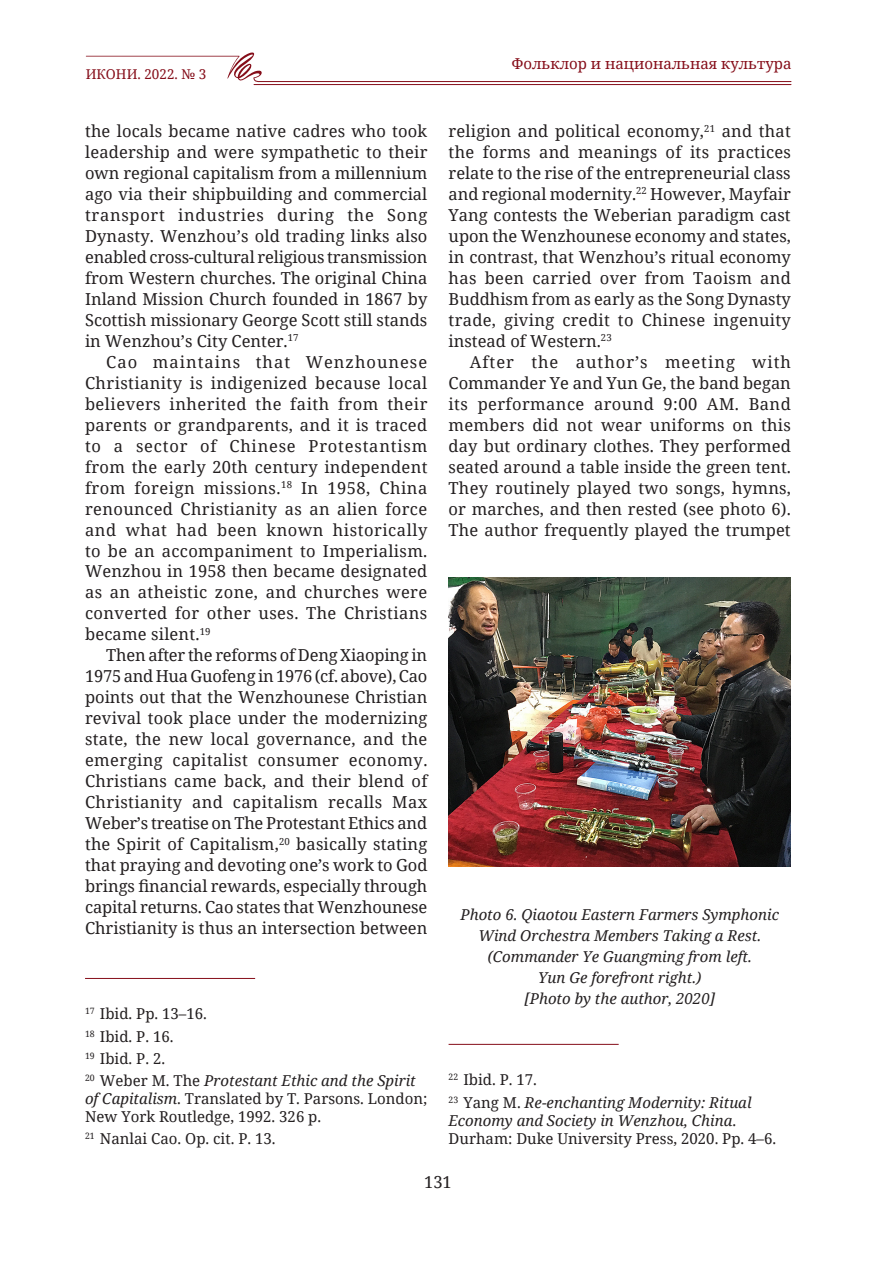
<style>
.page{position:relative;width:893px;height:1263px;background:#fff}
.page>*{position:absolute;margin:0;border:0;box-sizing:border-box;transform-origin:0 0}
.Текст{font:16.5px/21px "Noto Serif";letter-spacing:.005em;color:#231f20;text-align:justify}
.Примечание{font:15px/18px "Noto Serif";color:#231f20}
.Фото{font:italic 15px/21px "Noto Serif";color:#231f20;text-align:center}
.Примечание-2{font:italic 15px/18px "Noto Serif";color:#231f20}
.t1{font:15px "Noto Serif";color:#850d19}
.t2{font:13.5px "Noto Serif";color:#850d19}
.s1{font-style:italic}
.s2{font-style:normal}
</style>
<div class="page">
<svg style="left:86px;top:52px;width:706px;height:30px"></svg>
<hr style="left:254px;top:84px;width:537px;height:1px;background:#850d19">
<hr style="left:85px;top:978px;width:170px;height:1px;background:#850d19">
<hr style="left:449px;top:1044px;width:170px;height:1px;background:#850d19">
<img style="left:449px;top:577px;width:342px;height:289px">
<p class="t2" style="left:86px;top:64px;width:122px">ИКОНИ. 2022. № 3</p>
<p class="Текст" style="left:85px;top:120px;width:344px">the locals became native cadres who took leadership and were sympathetic to their own regional capitalism from a millennium ago via their shipbuilding and commercial transport industries during the Song Dynasty. Wenzhou’s old trading links also enabled cross-cultural religious transmission from Western churches. The original China Inland Mission Church founded in 1867 by Scottish missionary George Scott still stands in Wenzhou’s City Center.<sup>17</sup></p>
<p class="Текст" style="left:85px;top:351px;width:344px;text-indent:21px">Cao maintains that Wenzhounese Christianity is indigenized because local believers inherited the faith from their parents or grandparents, and it is traced to a sector of Chinese Protestantism from the early 20th century independent from foreign missions.<sup>18</sup> In 1958, China renounced Christianity as an alien force and what had been known historically to be an accompaniment to Imperialism.<br>Wenzhou in 1958 then became designated as an atheistic zone, and churches were converted for other uses. The Christians became silent.<sup>19</sup></p>
<p class="Текст" style="left:85px;top:644px;width:344px;text-indent:21px">Then after the reforms of Deng Xiaoping in 1975 and Hua Guofeng in 1976 (cf. above), Cao points out that the Wenzhounese Christian revival took place under the modernizing state, the new local governance, and the emerging capitalist consumer economy.<br>Christians came back, and their blend of Christianity and capitalism recalls Max Weber’s treatise on The Protestant Ethics and the Spirit of Capitalism,<sup>20</sup> basically stating that praying and devoting one’s work to God brings financial rewards, especially through capital returns. Cao states that Wenzhounese Christianity is thus an intersection between</p>
<p class="Примечание" style="left:85px;top:1004px;width:123px"><sup>17</sup> Ibid. Pp. 13–16.</p>
<p class="Примечание" style="left:85px;top:1027px;width:90px"><sup>18</sup> Ibid. P. 16.</p>
<p class="Примечание" style="left:85px;top:1049px;width:82px"><sup>19</sup> Ibid. P. 2.</p>
<p class="Примечание" style="left:85px;top:1071px;width:344px"><sup>20</sup> Weber M. The <span class="s1">Protestant Ethic and the Spirit of Capitalism</span>. Translated by T. Parsons. London;<br>New York Routledge, 1992. 326 p.</p>
<p class="Примечание" style="left:85px;top:1129px;width:192px"><sup>21</sup> Nanlai Cao. Op. cit. P. 13.</p>
<p class="t1" style="left:512px;top:53px;width:281px">Фольклор и национальная культура</p>
<p class="Текст" style="left:449px;top:120px;width:344px">religion and political economy,<sup>21</sup> and that the forms and meanings of its practices relate to the rise of the entrepreneurial class and regional modernity.<sup>22</sup> However, Mayfair Yang contests the Weberian paradigm cast upon the Wenzhounese economy and states, in contrast, that Wenzhou’s ritual economy has been carried over from Taoism and Buddhism from as early as the Song Dynasty trade, giving credit to Chinese ingenuity instead of Western.<sup>23</sup></p>
<p class="Текст" style="left:449px;top:351px;width:344px;text-indent:21px">After the author’s meeting with Commander Ye and Yun Ge, the band began its performance around 9:00 AM. Band members did not wear uniforms on this day but ordinary clothes. They performed seated around a table inside the green tent.<br>They routinely played two songs, hymns, or marches, and then rested (see photo 6).<br>The author frequently played the trumpet</p>
<p class="Фото" style="left:460px;top:904px;width:320px">Photo 6. Qiaotou Eastern Farmers Symphonic Wind Orchestra Members Taking a Rest. (Commander Ye Guangming from left.<br>Yun Ge forefront right.)</p>
<p class="Фото" style="left:524px;top:988px;width:192px">[Photo by the author, 2020]</p>
<p class="Примечание" style="left:449px;top:1070px;width:90px"><sup>22</sup> Ibid. P. 17.</p>
<p class="Примечание-2" style="left:449px;top:1092px;width:329px"><sup>23</sup> <span class="s2">Yang M.</span> Re-enchanting Modernity: Ritual<br>Economy and Society in Wenzhou, China<span class="s2">.<br>Durham: Duke University Press, 2020. Pp. 4–6.</span></p>
<p class="Текст" style="left:424px;top:1171px;width:29px">131</p>
</div>
